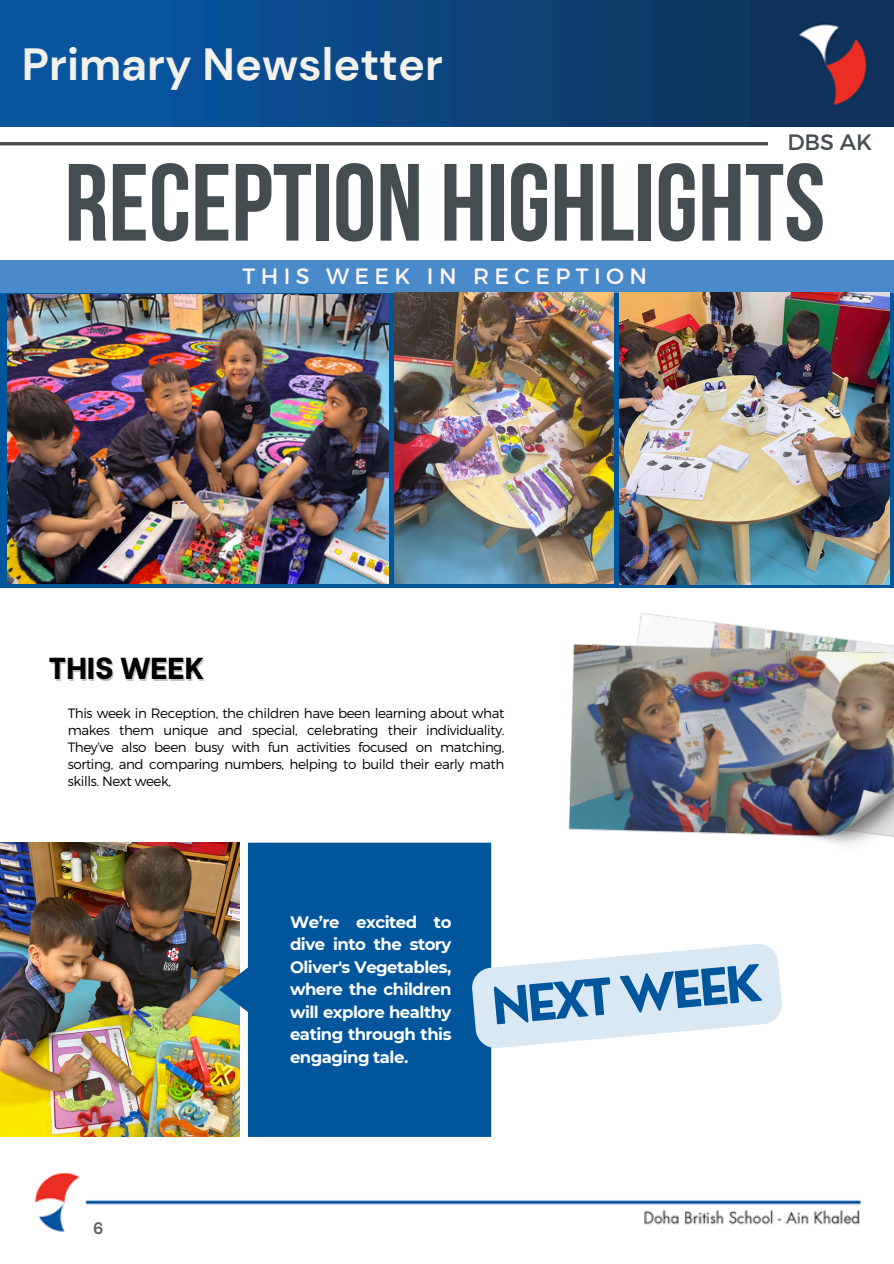
<style>
.page{position:relative;width:894px;height:1264px;background:#fff}
.page>*{position:absolute;margin:0;border:0;box-sizing:border-box;transform-origin:0 0}
.t1{font:109.5px "Bebas Neue Cyrillic";color:#444d50}
.t2{font:700 49.35px "Nourd";color:#00569d}
.t3{font:700 45px "DM Sans";color:#f2f1eb}
.t4{font:800 30.15px "Be Vietnam";color:#000}
.t5{font:22.2px "Montserrat";letter-spacing:.245em;color:#fff5f5}
.t6{font:22.2px "Montserrat";color:#464d50}
.t7{font:700 16.5px/22.5px "Montserrat";letter-spacing:-.03em;color:#fff;text-align:justify}
.t8{font:700 16.5px "DM Sans";color:#616161}
.t9{font:300 13.5px/16.8px "Montserrat";letter-spacing:-.03em;color:#000;text-align:justify}
</style>
<div class="page">
<img style="left:0;top:0;width:893px;height:126px">
<img style="left:35px;top:1173px;width:826px;height:59px">
<div style="left:0;top:276px;width:893px;height:311px;background:#00569d"></div>
<hr style="left:0;top:142px;width:767px;height:3px;background:#454d50">
<div style="left:0;top:260px;width:893px;height:33px;background:#498acb"></div>
<img style="left:590px;top:573px;width:303px;height:71px">
<img style="left:568px;top:644px;width:325px;height:201px">
<img style="left:0;top:842px;width:219px;height:294px">
<svg style="left:219px;top:842px;width:272px;height:294px;fill:#00569d"></svg>
<img style="left:8px;top:294px;width:380px;height:290px">
<img style="left:619px;top:293px;width:270px;height:291px">
<img style="left:394px;top:292px;width:219px;height:292px">
<svg style="left:470px;top:942px;width:312px;height:107px"></svg>
<p class="t3" style="left:22px;top:35px;width:422px">Primary Newsletter</p>
<p class="t6" style="left:787px;top:128px;width:86px">DBS AK</p>
<h3 class="t1" style="left:64px;top:158px;width:762px">RECEPTION HIGHLIGHTS</h3>
<p class="t5" style="left:242px;top:262px;width:406px">THIS WEEK IN RECEPTION</p>
<h4 class="t4" style="left:48px;top:643px;width:158px">THIS WEEK</h4>
<p class="t9" style="left:68px;top:704px;width:438px">This week in Reception, the children have been learning about what makes them unique and special, celebrating their individuality.<br>They’ve also been busy with fun activities focused on matching, sorting, and comparing numbers, helping to build their early math skills. Next week,</p>
<p class="t8" style="left:93px;top:1217px;width:12px">6</p>
<p class="t7" style="left:290px;top:910px;width:163px">We’re excited to dive into the story Oliver's Vegetables, where the children will explore healthy eating through this engaging tale.</p>
<h6 class="t2" style="left:489px;top:975px;width:272px;rotate:-5deg">NEXT WEEK</h6>
</div>
